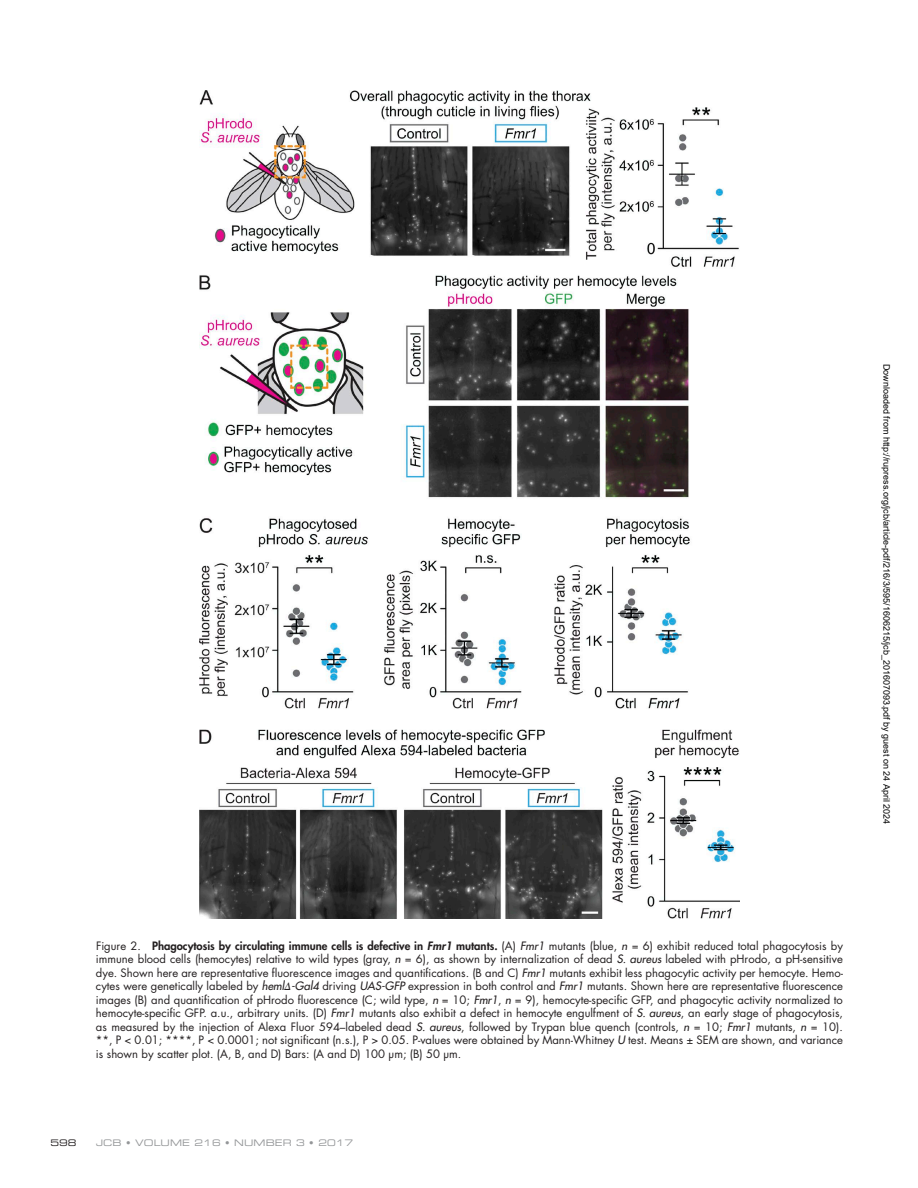
<style>
.page{position:relative;width:918px;height:1188px;background:#fff}
.page>*{position:absolute;margin:0;border:0;box-sizing:border-box;transform-origin:0 0}
.t1{font:11.25px/13.5px "Futura Std";color:#231f20;text-align:justify}
.t2{font:9px "Arial";color:#000}
.t3{font:9px "Eurostile LT Std Ex 2";letter-spacing:.01em;color:#949698}
.t4{font:9px "Eurostile LT Std Ex 2";color:#231f20}
.s1{font-weight:800}
.s2{font-weight:800;font-style:italic}
.s3{font-weight:500;font-style:italic}
.s4{font-family:"STIX General";font-style:italic}
</style>
<div class="page">
<img style="left:200px;top:90px;width:540px;height:828px">
<p class="t2" style="left:890px;top:364px;width:462px;rotate:90deg">Downloaded from http://rupress.org/jcb/article-pdf/216/3/595/1606215/jcb_201607093.pdf by guest on 24 April 2024</p>
<p class="t1" style="left:96px;top:939px;width:749px">Figure 2. <span class="s1">Phagocytosis by circulating immune cells is defective in</span> <span class="s2">Fmr1</span> <span class="s1">mutants.</span> (A) <span class="s3">Fmr1</span> mutants (blue, <span class="s3">n</span> = 6) exhibit reduced total phagocytosis by immune blood cells (hemocytes) relative to wild types (gray, <span class="s3">n</span> = 6), as shown by internalization of dead <span class="s3">S. aureus</span> labeled with pHrodo, a pH-sensitive dye. Shown here are representative fluorescence images and quantifications. (B and C) <span class="s3">Fmr1</span> mutants exhibit less phagocytic activity per hemocyte. Hemo&shy;cytes were genetically labeled by <span class="s3">heml</span><span class="s4">Δ</span><span class="s3">-Gal4</span> driving <span class="s3">UAS-GFP</span> expression in both control and <span class="s3">Fmr1</span> mutants. Shown here are representative fluorescence images (B) and quantification of pHrodo fluorescence (C; wild type, <span class="s3">n</span> = 10; <span class="s3">Fmr1</span>, <span class="s3">n</span> = 9), hemocyte-specific GFP, and phagocytic activity normalized to hemocyte-specific GFP. a.u., arbitrary units. (D) <span class="s3">Fmr1</span> mutants also exhibit a defect in hemocyte engulfment of <span class="s3">S. aureus</span>, an early stage of phagocytosis, as measured by the injection of Alexa Fluor 594–labeled dead <span class="s3">S. aureus</span>, followed by Trypan blue quench (controls, <span class="s3">n</span> = 10; <span class="s3">Fmr1</span> mutants, <span class="s3">n</span> = 10). **, P &lt; 0.01; ****, P &lt; 0.0001; not significant (n.s.), P &gt; 0.05. P-values were obtained by Mann-Whitney <span class="s3">U</span> test. Means ± SEM are shown, and variance is shown by scatter plot. (A, B, and D) Bars: (A and D) 100 µm; (B) 50 µm.</p>
<p class="t4" style="left:50px;top:1136px;width:28px">598</p>
<p class="t3" style="left:96px;top:1136px;width:259px">JCB • VOLUME 216 • NUMBER 3 • 2017</p>
</div>
